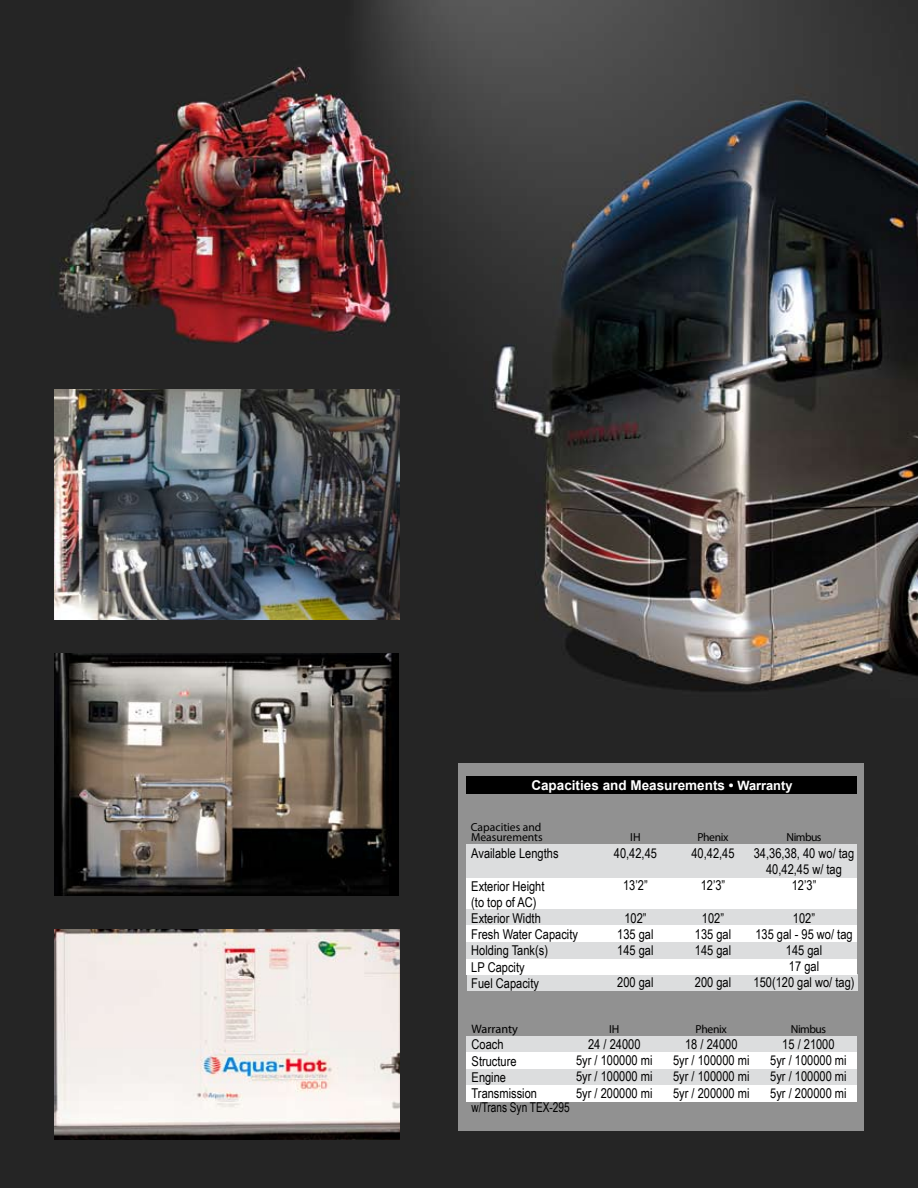
<style>
.page{position:relative;width:918px;height:1188px;background:#fff}
.page>*{position:absolute;margin:0;border:0;box-sizing:border-box;transform-origin:0 0}
.t1{font:13.5px/16.2px "Arial Narrow";color:#000;text-align:center}
.t2{font:700 13.5px "Arial";color:#fff}
.t3{font:13.5px "Arial Narrow";color:#000;scale:.91 1}
.t4{font:12.3px "Myriad Pro";color:#000}
.t5{font:11.7px/10.5px "Myriad Pro";letter-spacing:-.005em;color:#000}
.s1{font-size:12.9px}
</style>
<div class="page">
<img style="left:0;top:0;width:918px;height:1188px">
<img style="left:55px;top:390px;width:344px;height:229px">
<img style="left:55px;top:930px;width:344px;height:209px">
<img style="left:54px;top:654px;width:344px;height:242px">
<div style="left:458px;top:764px;width:406px;height:367px;background:#919191"></div>
<div style="left:466px;top:1069px;width:391px;height:16px;background:#dcddde"></div>
<div style="left:466px;top:1036px;width:391px;height:16px;background:#dcddde"></div>
<div style="left:466px;top:1052px;width:391px;height:17px;background:#fff"></div>
<div style="left:466px;top:1085px;width:391px;height:16px;background:#fff"></div>
<div style="left:467px;top:975px;width:390px;height:16px;background:#dcddde"></div>
<div style="left:467px;top:877px;width:390px;height:16px;background:#fff"></div>
<div style="left:467px;top:845px;width:390px;height:16px;background:#dcddde"></div>
<div style="left:467px;top:861px;width:390px;height:16px;background:#dcddde"></div>
<div style="left:467px;top:893px;width:390px;height:17px;background:#fff"></div>
<div style="left:467px;top:958px;width:390px;height:17px;background:#fff"></div>
<div style="left:467px;top:942px;width:390px;height:16px;background:#dcddde"></div>
<div style="left:467px;top:910px;width:390px;height:16px;background:#dcddde"></div>
<div style="left:467px;top:926px;width:390px;height:16px;background:#fff"></div>
<div style="left:466px;top:776px;width:391px;height:18px;background:#000"></div>
<p class="t2" style="left:531px;top:776px;width:263px">Capacities and Measurements • <span class="s1">Warranty</span></p>
<p class="t5" style="left:471px;top:821px;width:73px">Capacities and<br>Measurements</p>
<p class="t1" style="left:471px;top:845px;width:89px">Available Lengths</p>
<p class="t1" style="left:471px;top:877px;width:108px;text-align:left">Exterior Height<br>(to top of AC)<br>Exterior Width<br>Fresh Water Capacity<br>Holding Tank(s)<br>LP Capcity<br>Fuel Capacity</p>
<p class="t5" style="left:630px;top:832px;width:12px">IH</p>
<p class="t1" style="left:614px;top:844px;width:45px">40,42,45</p>
<p class="t1" style="left:623px;top:877px;width:26px">13’2”</p>
<p class="t1" style="left:617px;top:909px;width:38px">102”<br>135 gal<br>145 gal</p>
<p class="t1" style="left:617px;top:974px;width:38px">200 gal</p>
<p class="t5" style="left:609px;top:1023px;width:12px">IH</p>
<p class="t4" style="left:472px;top:1021px;width:48px">Warranty</p>
<p class="t1" style="left:472px;top:1036px;width:67px;text-align:left">Coach<br>Structure<br>Engine<br>Transmission</p>
<p class="t3" style="left:472px;top:1098px;width:109px">w/Trans Syn TEX-295</p>
<p class="t1" style="left:576px;top:1036px;width:78px">24 / 24000<br>5yr / 100000 mi<br>5yr / 100000 mi<br>5yr / 200000 mi</p>
<p class="t5" style="left:697px;top:832px;width:33px">Phenix</p>
<p class="t5" style="left:787px;top:832px;width:36px">Nimbus</p>
<p class="t1" style="left:691px;top:844px;width:45px">40,42,45</p>
<p class="t1" style="left:701px;top:877px;width:26px">12’3”</p>
<p class="t1" style="left:695px;top:909px;width:38px">102”<br>135 gal<br>145 gal</p>
<p class="t1" style="left:695px;top:974px;width:38px">200 gal</p>
<p class="t1" style="left:754px;top:844px;width:102px">34,36,38, 40 wo/ tag<br>40,42,45 w/ tag<br>12’3”</p>
<p class="t1" style="left:754px;top:909px;width:103px">102”<br>135 gal - 95 wo/ tag<br>145 gal<br>17 gal<br>150(120 gal wo/ tag)</p>
<p class="t5" style="left:696px;top:1023px;width:33px">Phenix</p>
<p class="t5" style="left:791px;top:1023px;width:36px">Nimbus</p>
<p class="t1" style="left:673px;top:1036px;width:78px">18 / 24000<br>5yr / 100000 mi<br>5yr / 100000 mi<br>5yr / 200000 mi</p>
<p class="t1" style="left:770px;top:1036px;width:78px">15 / 21000<br>5yr / 100000 mi<br>5yr / 100000 mi<br>5yr / 200000 mi</p>
</div>
